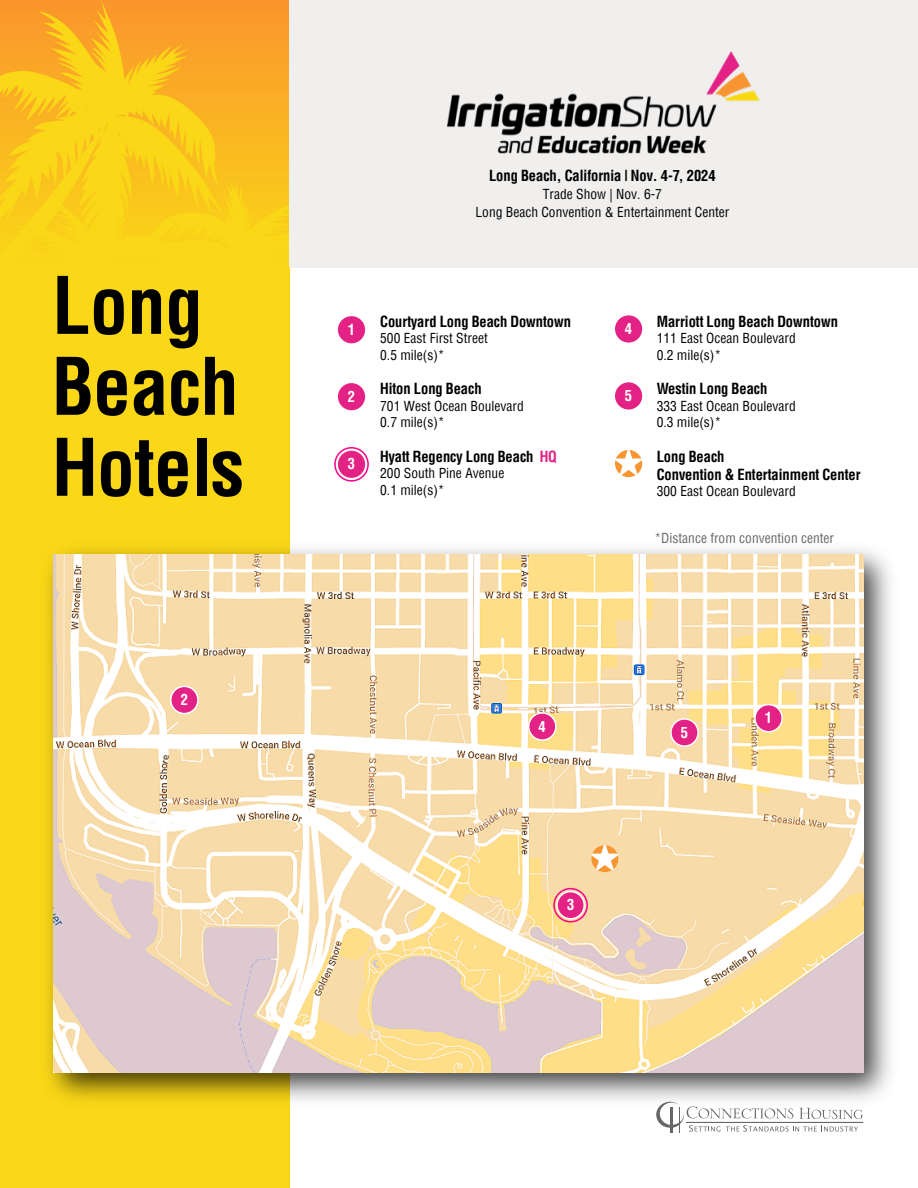
<style>
.page{position:relative;width:918px;height:1188px;background:#fff}
.page>*{position:absolute;margin:0;border:0;box-sizing:border-box;transform-origin:0 0}
.t1{font:700 condensed 78px/81px "Helvetica";color:#000}
.t2{font:700 condensed 15px/18px "Helvetica";color:#000}
.t3{font:700 condensed 15px "Helvetica";color:#fff}
.t4{font:condensed 13.5px/16.5px "Helvetica";color:#000}
.t5{font:condensed 13.5px "Helvetica";color:#666}
.s1{color:#e42184}
</style>
<div class="page">
<img style="left:0;top:0;width:290px;height:267px">
<div style="left:290px;top:0;width:628px;height:267px;background:#f0efee"></div>
<img style="left:448px;top:51px;width:312px;height:102px">
<div style="left:0;top:267px;width:290px;height:921px;background:#fad817"></div>
<img style="left:47px;top:548px;width:844px;height:554px">
<img style="left:54px;top:555px;width:809px;height:517px">
<div style="left:338px;top:316px;width:27px;height:27px;background:#e42184;border-radius:50%"></div>
<div style="left:338px;top:383px;width:27px;height:27px;background:#e42184;border-radius:50%"></div>
<div style="left:338px;top:451px;width:27px;height:27px;background:#e42184;border-radius:50%"></div>
<div style="left:615px;top:315px;width:27px;height:28px;background:#e42184;border-radius:50%"></div>
<div style="left:615px;top:382px;width:27px;height:28px;background:#e42184;border-radius:50%"></div>
<svg style="left:615px;top:450px;width:27px;height:27px"></svg>
<div style="left:334px;top:447px;width:35px;height:35px;border:2px solid #ff008c;border-radius:50%"></div>
<svg style="left:591px;top:845px;width:27px;height:27px"></svg>
<div style="left:755px;top:705px;width:27px;height:27px;background:#e42184;border-radius:50%"></div>
<div style="left:754px;top:704px;width:29px;height:29px;border:2px solid #fff;border-radius:50%"></div>
<div style="left:171px;top:686px;width:27px;height:28px;background:#e42184;border-radius:50%"></div>
<div style="left:170px;top:686px;width:29px;height:28px;border:2px solid #fff;border-radius:50%"></div>
<div style="left:557px;top:892px;width:27px;height:27px;background:#e42184;border-radius:50%"></div>
<div style="left:556px;top:891px;width:29px;height:29px;border:2px solid #fff;border-radius:50%"></div>
<div style="left:529px;top:713px;width:27px;height:27px;background:#e42184;border-radius:50%"></div>
<div style="left:528px;top:712px;width:29px;height:29px;border:2px solid #fff;border-radius:50%"></div>
<div style="left:671px;top:719px;width:27px;height:27px;background:#e42184;border-radius:50%"></div>
<div style="left:670px;top:718px;width:29px;height:29px;border:2px solid #fff;border-radius:50%"></div>
<div style="left:553px;top:888px;width:35px;height:35px;border:2px solid #ff008c;border-radius:50%"></div>
<svg style="left:656px;top:1102px;width:207px;height:31px"></svg>
<hr style="left:687px;top:1122px;width:176px;height:1px;background:#666">
<h1 class="t1" style="left:52px;top:265px;width:193px">Long<br>Beach<br>Hotels</h1>
<p class="t3" style="left:181px;top:691px;width:9px">2</p>
<p class="t2" style="left:489px;top:166px;width:228px">Long Beach, California | Nov. 4-7, 2024</p>
<p class="t4" style="left:476px;top:185px;width:255px;line-height:18px;text-align:center">Trade Show | Nov. 6-7<br>Long Beach Convention &amp; Entertainment Center</p>
<p class="t3" style="left:348px;top:320px;width:9px">1</p>
<p class="t3" style="left:348px;top:387px;width:9px">2</p>
<p class="t3" style="left:348px;top:455px;width:9px">3</p>
<p class="t2" style="left:380px;top:312px;width:192px">Courtyard Long Beach Downtown</p>
<p class="t4" style="left:380px;top:330px;width:109px">500 East First Street<br>0.5 mile(s)*</p>
<p class="t2" style="left:380px;top:380px;width:103px">Hiton Long Beach</p>
<p class="t4" style="left:380px;top:397px;width:145px">701 West Ocean Boulevard<br>0.7 mile(s)*</p>
<p class="t2" style="left:380px;top:447px;width:178px">Hyatt Regency Long Beach <span class="s1">HQ</span></p>
<p class="t4" style="left:380px;top:465px;width:126px">200 South Pine Avenue<br>0.1 mile(s)*</p>
<p class="t3" style="left:625px;top:320px;width:9px">4</p>
<p class="t3" style="left:625px;top:387px;width:9px">5</p>
<p class="t2" style="left:657px;top:312px;width:183px">Marriott Long Beach Downtown</p>
<p class="t4" style="left:657px;top:330px;width:141px">111 East Ocean Boulevard<br>0.2 mile(s)*</p>
<p class="t2" style="left:657px;top:380px;width:112px">Westin Long Beach</p>
<p class="t4" style="left:657px;top:397px;width:141px">333 East Ocean Boulevard<br>0.3 mile(s)*</p>
<p class="t2" style="left:657px;top:447px;width:205px">Long Beach<br>Convention &amp; Entertainment Center</p>
<p class="t4" style="left:657px;top:483px;width:141px">300 East Ocean Boulevard</p>
<p class="t5" style="left:655px;top:530px;width:181px">*Distance from convention center</p>
<p class="t3" style="left:539px;top:717px;width:9px">4</p>
<p class="t3" style="left:567px;top:896px;width:9px">3</p>
<p class="t3" style="left:681px;top:723px;width:9px">5</p>
<p class="t3" style="left:765px;top:709px;width:9px">1</p>
</div>
